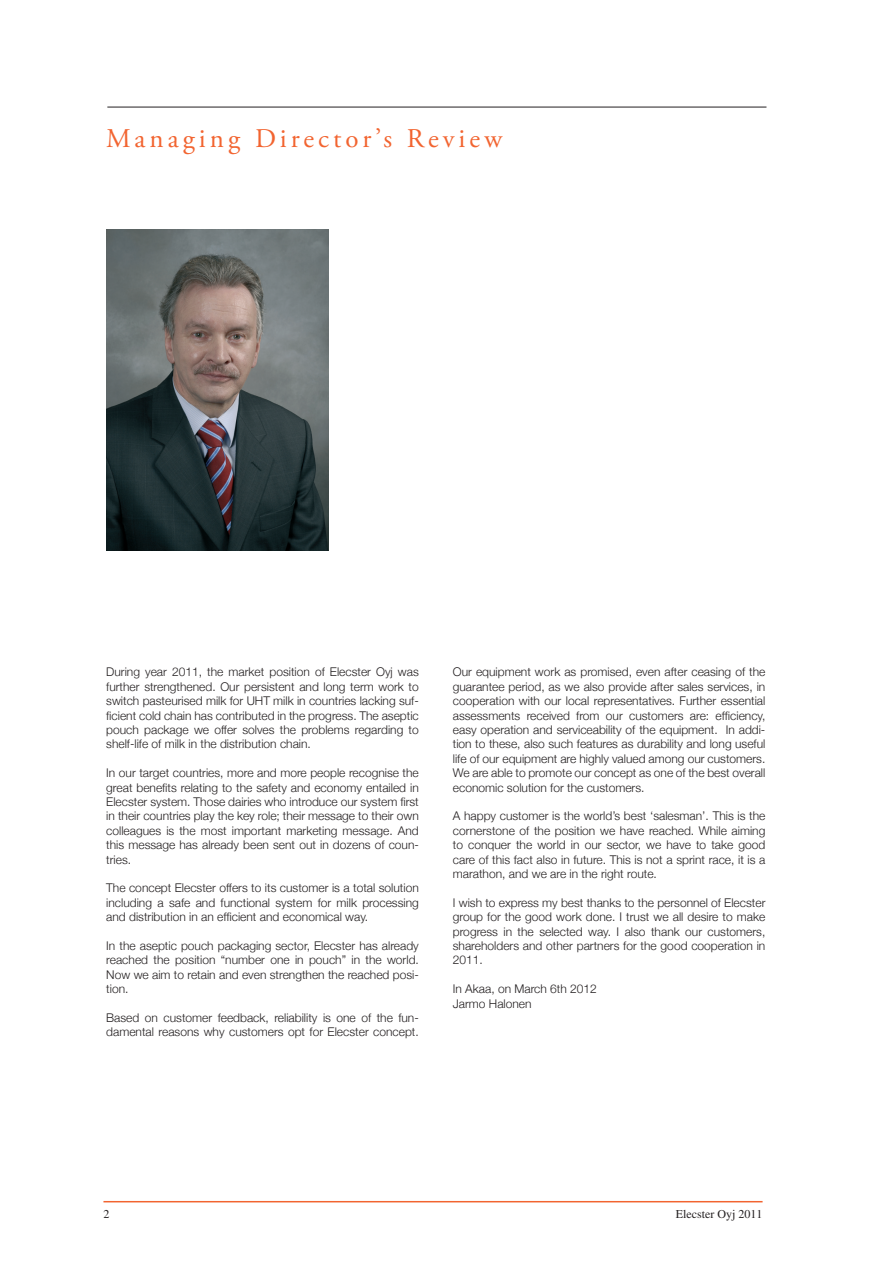
<style>
.page{position:relative;width:893px;height:1263px;background:#fff}
.page>*{position:absolute;margin:0;border:0;box-sizing:border-box;transform-origin:0 0}
.t1{font:27px "Adobe Garamond Pro";letter-spacing:.15em;color:#f26430}
.t2{font:300 12px/14.4px "Helvetica Neue";color:#231f20;text-align:justify}
.t3{font:12px "Times LT Std";color:#231f20}
</style>
<div class="page">
<hr style="left:103px;top:1201px;width:660px;height:1px;background:#f26430">
<hr style="left:107px;top:107px;width:659px;height:1px;background:#231f20">
<img style="left:106px;top:230px;width:222px;height:320px">
<h1 class="t1" style="left:106px;top:122px;width:397px">Managing Director’s Review</h1>
<p class="t2" style="left:106px;top:665px;width:314px">During year 2011, the market position of Elecster Oyj was further strengthened. Our persistent and long term work to switch pasteurised milk for UHT milk in countries lacking suf&shy;ficient cold chain has contributed in the progress. The aseptic pouch package we offer solves the problems regarding to shelf-life of milk in the distribution chain.</p>
<p class="t2" style="left:106px;top:765px;width:314px">In our target countries, more and more people recognise the great benefits relating to the safety and economy entailed in Elecster system. Those dairies who introduce our system first in their countries play the key role; their message to their own colleagues is the most important marketing message. And this message has already been sent out in dozens of coun&shy;tries.</p>
<p class="t2" style="left:106px;top:881px;width:314px">The concept Elecster offers to its customer is a total solution including a safe and functional system for milk processing and distribution in an efficient and economical way.</p>
<p class="t2" style="left:106px;top:938px;width:314px">In the aseptic pouch packaging sector, Elecster has already reached the position “number one in pouch” in the world.<br>Now we aim to retain and even strengthen the reached posi&shy;tion.</p>
<p class="t2" style="left:106px;top:1010px;width:314px">Based on customer feedback, reliability is one of the fun&shy;damental reasons why customers opt for Elecster concept.</p>
<p class="t2" style="left:453px;top:665px;width:314px">Our equipment work as promised, even after ceasing of the guarantee period, as we also provide after sales services, in cooperation with our local representatives. Further essential assessments received from our customers are: efficiency, easy operation and serviceability of the equipment. In addi&shy;tion to these, also such features as durability and long useful life of our equipment are highly valued among our customers.<br>We are able to promote our concept as one of the best overall economic solution for the customers.</p>
<p class="t2" style="left:453px;top:809px;width:314px">A happy customer is the world’s best ‘salesman’. This is the cornerstone of the position we have reached. While aiming to conquer the world in our sector, we have to take good care of this fact also in future. This is not a sprint race, it is a marathon, and we are in the right route.</p>
<p class="t2" style="left:453px;top:895px;width:314px">I wish to express my best thanks to the personnel of Elecster group for the good work done. I trust we all desire to make progress in the selected way. I also thank our customers, shareholders and other partners for the good cooperation in 2011.</p>
<p class="t2" style="left:453px;top:981px;width:146px">In Akaa, on March 6th 2012<br>Jarmo Halonen</p>
<p class="t3" style="left:103px;top:1207px;width:7px">2</p>
<p class="t3" style="left:676px;top:1207px;width:88px">Elecster Oyj 2011</p>
</div>
